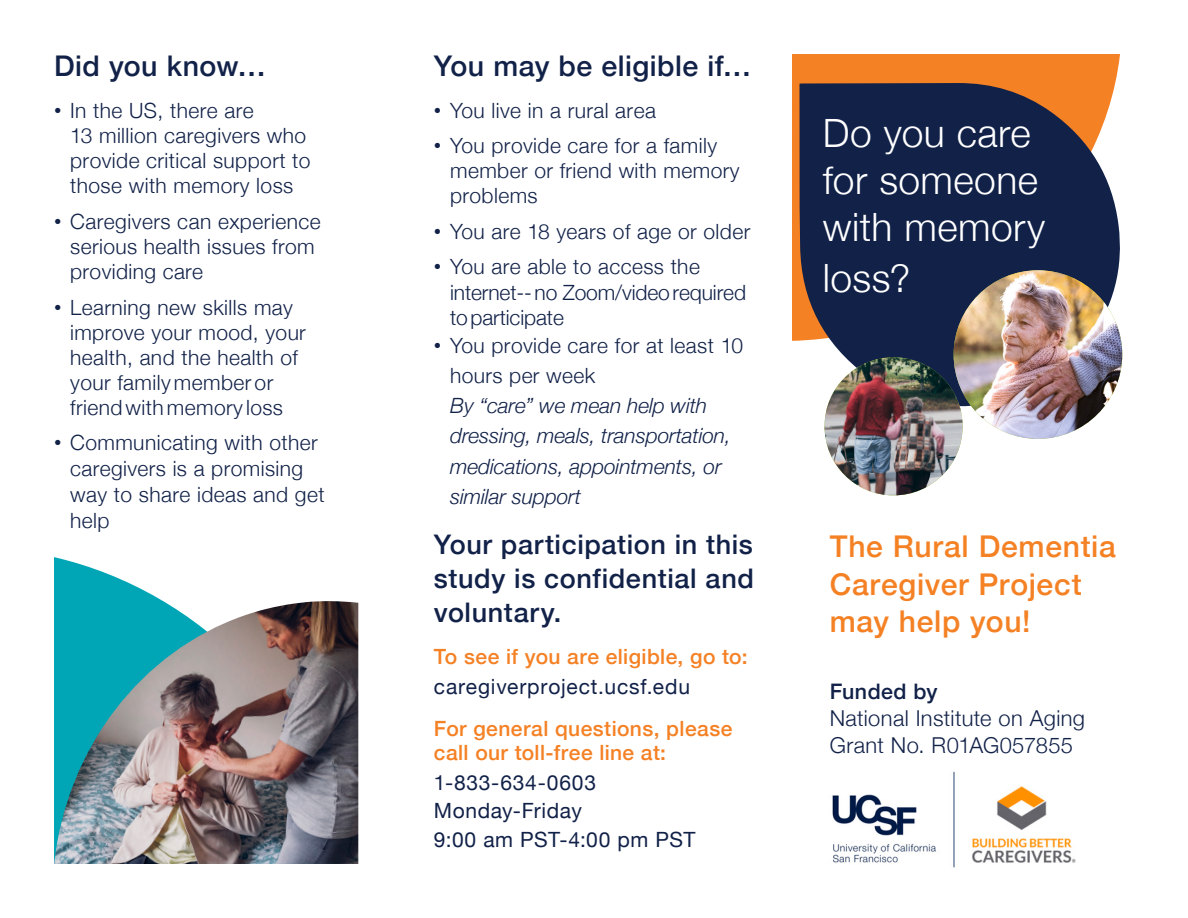
<style>
.page{position:relative;width:1188px;height:918px;background:#fff}
.page>*{position:absolute;margin:0;border:0;box-sizing:border-box;transform-origin:0 0}
.t1{font:300 39px/47.2px "Helvetica Neue";letter-spacing:.01em;color:#fff}
.t2{font:500 30px/37.5px "Helvetica Neue";letter-spacing:.025em;color:#f58125}
.t3{font:500 28.5px "Helvetica Neue";letter-spacing:.015em;color:#112148}
.t4{font:500 27px/34.2px "Helvetica Neue";letter-spacing:.025em;color:#112148;text-align:justify}
.t5{font:300 21.9px "Helvetica Neue";letter-spacing:.015em;color:#112148}
.t6{font:500 21.3px "Helvetica Neue";letter-spacing:.02em;color:#112148}
.t7{font:300 21px/25.2px "Helvetica Neue";letter-spacing:.02em;color:#112148}
.t8{font:italic 300 21px/30.3px "Helvetica Neue";letter-spacing:-.005em;color:#112148}
.t9{font:500 21px/24px "Helvetica Neue";letter-spacing:.02em;color:#f58125}
.t10{font:21px/28.5px "Helvetica Neue";letter-spacing:.035em;color:#112148}
.t11{font:300 21px/25.2px "Helvetica Neue";letter-spacing:-.005em;color:#112148}
.s1{font-family:"Arial";font-weight:400}
</style>
<div class="page">
<svg style="left:54px;top:557px;width:109px;height:44px;fill:#00a6b6"></svg>
<div style="left:792px;top:54px;width:328px;height:287px;background:#f58125"></div>
<svg style="left:799px;top:83px;width:324px;height:326px;fill:#112148"></svg>
<img style="left:832px;top:771px;width:244px;height:97px">
<img style="left:54px;top:601px;width:304px;height:263px">
<img style="left:954px;top:270px;width:168px;height:169px;border-radius:84px">
<img style="left:825px;top:357px;width:138px;height:138px;border-radius:69px">
<p class="t3" style="left:54px;top:43px;width:214px">Did you know…</p>
<p class="t7" style="left:70px;top:96px;width:242px;text-indent:-16px"><span class="s1">•</span> In the US, there are<br>13 million caregivers who provide critical support to those with memory loss</p>
<p class="t7" style="left:70px;top:207px;width:252px;text-indent:-16px"><span class="s1">•</span> Caregivers can experience serious health issues from providing care</p>
<p class="t7" style="left:70px;top:293px;width:237px;text-indent:-16px"><span class="s1">•</span> Learning new skills may improve your mood, your health, and the health of your family member or friend with memory loss</p>
<p class="t7" style="left:70px;top:428px;width:256px;line-height:25.8px;text-indent:-16px"><span class="s1">•</span> Communicating with other caregivers is a promising way to share ideas and get help</p>
<h3 class="t3" style="left:434px;top:43px;width:319px">You may be eligible if…</h3>
<p class="t7" style="left:434px;top:96px;width:223px"><span class="s1">•</span> You live in a rural area</p>
<p class="t7" style="left:450px;top:131px;width:291px;text-indent:-16px"><span class="s1">•</span> You provide care for a family member or friend with memory problems</p>
<p class="t7" style="left:434px;top:217px;width:318px"><span class="s1">•</span> You are 18 years of age or older</p>
<p class="t11" style="left:450px;top:253px;width:297px;text-indent:-16px"><span class="s1">•</span> You are able to access the internet--no Zoom/videorequired to participate</p>
<p class="t7" style="left:450px;top:329px;width:294px;line-height:30.3px;text-indent:-16px"><span class="s1">•</span> You provide care for at least 10 hours per week</p>
<p class="t8" style="left:450px;top:389px;width:282px">By “care” we mean help with dressing, meals, transportation, medications, appointments, or similar support</p>
<p class="t4" style="left:434px;top:525px;width:322px">Your participation in this study is confidential and voluntary.</p>
<p class="t9" style="left:434px;top:643px;width:315px">To see if you are eligible, go to:</p>
<p class="t10" style="left:434px;top:673px;width:258px">caregiverproject.ucsf.edu</p>
<p class="t9" style="left:434px;top:715px;width:300px">For general questions, please call our toll-free line at:</p>
<p class="t10" style="left:434px;top:769px;width:263px">1-833-634-0603<br>Monday-Friday<br>9:00 am PST-4:00 pm PST</p>
<p class="t1" style="left:823px;top:106px;width:224px">Do you care for someone with memory</p>
<p class="t1" style="left:823px;top:252px;width:89px">loss?</p>
<p class="t2" style="left:830px;top:526px;width:288px">The Rural Dementia<br>Caregiver Project may help you!</p>
<p class="t6" style="left:830px;top:675px;width:109px">Funded by</p>
<p class="t5" style="left:830px;top:701px;width:257px">National Institute on Aging</p>
<p class="t5" style="left:830px;top:728px;width:245px">Grant No. R01AG057855</p>
</div>
